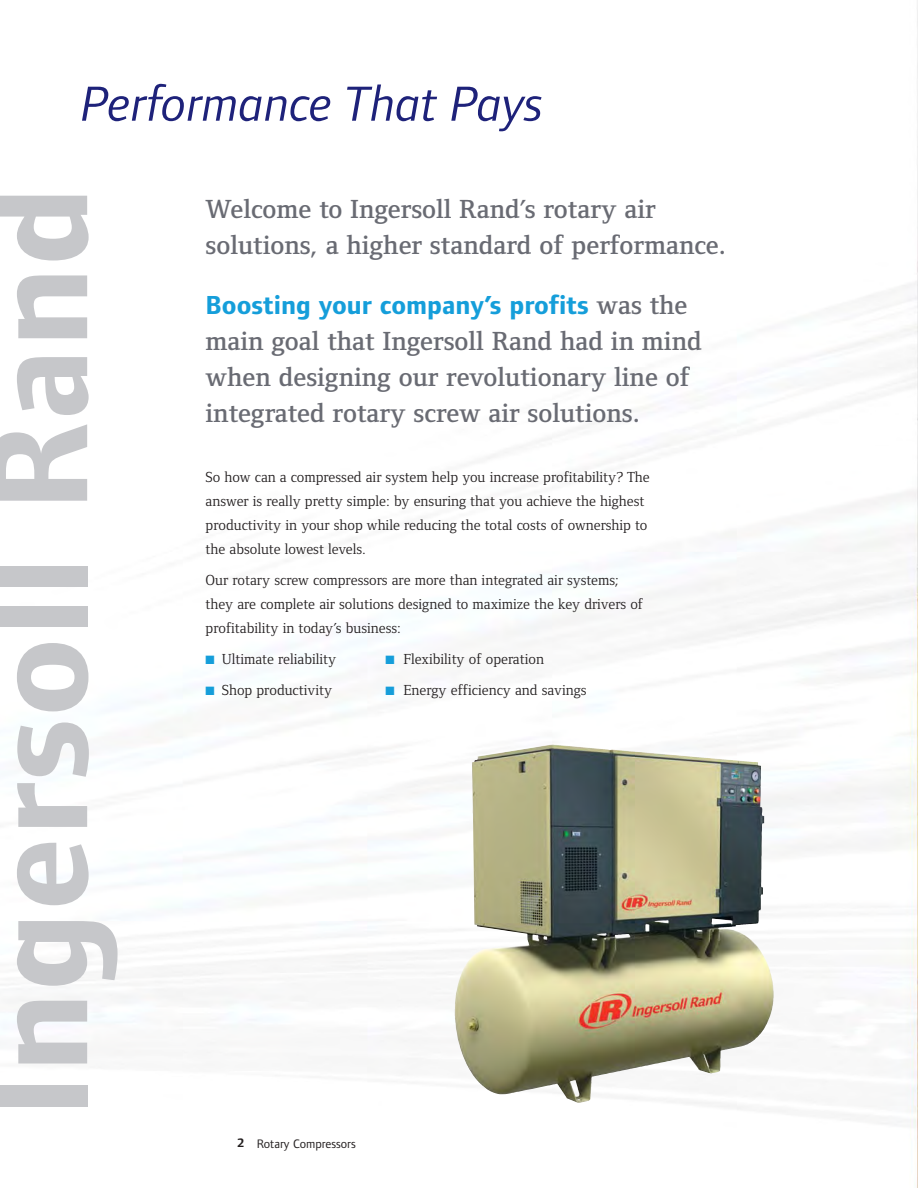
<style>
.page{position:relative;width:918px;height:1188px;background:#fff}
.page>*{position:absolute;margin:0;border:0;box-sizing:border-box;transform-origin:0 0}
.t1{font:700 144px "Foundry Form Sans";letter-spacing:.01em;color:#c6c7ca}
.t2{font:italic 51px "Foundry Form Sans";color:#1e227a}
.t3{font:600 27px/36px "Foundry Form Serif";color:#696b73}
.t4{font:700 27px "Foundry Form Sans";color:#159eda}
.t5{font:15px/24px "Foundry Form Serif Book OSF";color:#231f20}
.t6{font:12.75px "Foundry Form Sans";color:#231f20}
.s1{font-family:"Foundry Form Serif";font-weight:600;color:#696b73}
.s2{color:#159eda}
.s3{font-weight:700}
</style>
<div class="page">
<img style="left:0;top:0;width:918px;height:1188px">
<img style="left:609px;top:750px;width:155px;height:78px">
<h2 class="t2" style="left:81px;top:84px;width:464px">Performance That Pays</h2>
<h1 class="t1" style="left:-15px;top:1118px;width:932px;rotate:-90deg">Ingersoll Rand</h1>
<h3 class="t3" style="left:206px;top:194px;width:522px">Welcome to Ingersoll Rand’s rotary air solutions, a higher standard of performance.</h3>
<h3 class="t4" style="left:206px;top:295px;width:483px">Boosting your company’s profits <span class="s1">was the</span></h3>
<h3 class="t3" style="left:206px;top:326px;width:498px">main goal that Ingersoll Rand had in mind when designing our revolutionary line of integrated rotary screw air solutions.</h3>
<p class="t5" style="left:206px;top:467px;width:446px">So how can a compressed air system help you increase profitability? The answer is really pretty simple: by ensuring that you achieve the highest productivity in your shop while reducing the total costs of ownership to the absolute lowest levels.</p>
<p class="t5" style="left:206px;top:570px;width:439px">Our rotary screw compressors are more than integrated air systems; they are complete air solutions designed to maximize the key drivers of profitability in today’s business:</p>
<p class="t5" style="left:206px;top:648px;width:132px"><span class="s2">■</span> Ultimate reliability</p>
<p class="t5" style="left:386px;top:648px;width:160px"><span class="s2">■</span> Flexibility of operation</p>
<p class="t5" style="left:206px;top:679px;width:128px"><span class="s2">■</span> Shop productivity</p>
<p class="t5" style="left:386px;top:679px;width:203px"><span class="s2">■</span> Energy efficiency and savings</p>
<p class="t6" style="left:238px;top:1139px;width:120px"><span class="s3">2</span> Rotary Compressors</p>
</div>
